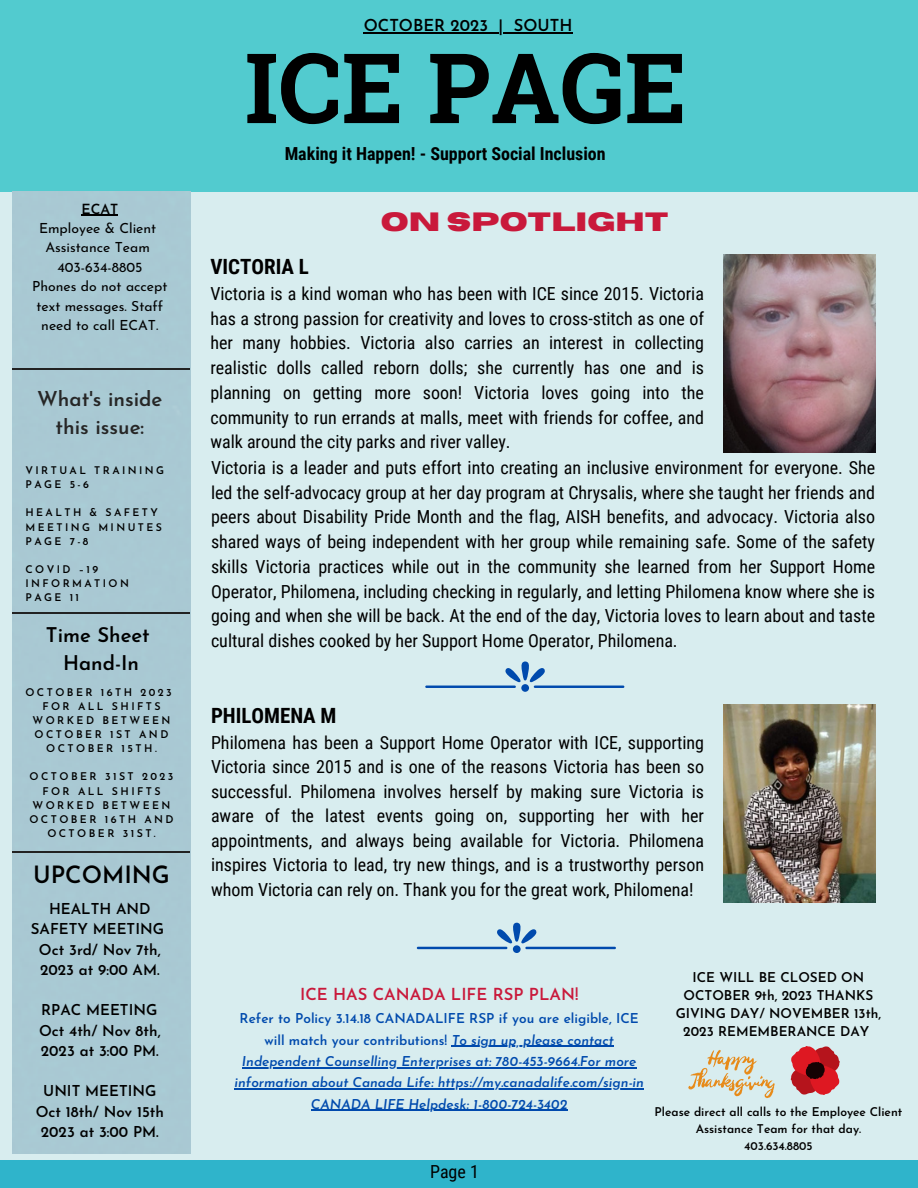
<style>
.page{position:relative;width:918px;height:1188px;background:#fff}
.page>*{position:absolute;margin:0;border:0;box-sizing:border-box;transform-origin:0 0}
.t1{font:700 97.2px "Roboto Slab";color:#000}
.t2{font:700 26.4px "Horizon";color:#c9193b}
.t3{font:600 23.7px "Josefin Sans";color:#000}
.t4{font:700 21px "Roboto Condensed";color:#000}
.t5{font:600 20.55px "Josefin Sans";color:#262626}
.t6{font:600 20.25px "Josefin Sans";color:#000}
.t7{font:18px/24.8px "Roboto Condensed";color:#000;text-align:justify}
.t8{font:700 18px "Roboto Condensed";color:#000}
.t9{font:600 16.65px "Josefin Sans";color:#c9193b}
.t10{font:600 16.5px "Josefin Sans";color:#000}
.t11{font:16.5px "Roboto Condensed";color:#000}
.t12{font:600 15px/20.2px "Josefin Sans";color:#000;text-align:center}
.t13{font:13.95px/19.4px "Josefin Sans";color:#000;text-align:center}
.t14{font:600 13.95px "Josefin Sans";color:#000}
.t15{font:italic 600 13.5px/21.5px "Josefin Sans";color:#004aad;text-align:center}
.t16{font:600 13.5px/18px "Josefin Sans";color:#000;text-align:center}
.t17{font:600 12px/16.5px "Josefin Sans";color:#000;text-align:center}
.t18{font:600 11.7px "Josefin Sans";color:#000}
.t19{font:600 10.65px/14.1px "Josefin Sans";letter-spacing:.23em;color:#000;text-align:center}
.t20{font:600 10.5px/14.1px "Josefin Sans";letter-spacing:.23em;color:#000}
.s1{font-style:normal}
</style>
<div class="page">
<div style="left:0;top:192px;width:918px;height:996px;background:#d8edef"></div>
<div style="left:0;top:0;width:918px;height:192px;background:#52cbcf"></div>
<hr style="left:364px;top:33px;width:124px;height:1px;background:#000">
<svg style="left:488px;top:33px;width:26px;height:1px"></svg>
<hr style="left:514px;top:33px;width:59px;height:1px;background:#000">
<div style="left:13px;top:192px;width:177px;height:962px;background:#a9c9d3"></div>
<hr style="left:81px;top:214px;width:37px;height:2px;background:#000">
<hr style="left:13px;top:369px;width:177px;height:1px;background:#222">
<hr style="left:13px;top:613px;width:177px;height:1px;background:#222">
<hr style="left:13px;top:852px;width:177px;height:1px;background:#222">
<div style="left:0;top:1160px;width:918px;height:28px;background:#2fb4cb"></div>
<div style="left:513px;top:945px;width:8px;height:8px;background:#004aad;border-radius:50%"></div>
<svg style="left:497px;top:923px;width:40px;height:20px"></svg>
<hr style="left:417px;top:947px;width:90px;height:2px;background:#004aad">
<hr style="left:525px;top:947px;width:91px;height:2px;background:#004aad">
<hr style="left:452px;top:1046px;width:162px;height:1px;background:#004aad">
<hr style="left:242px;top:1067px;width:395px;height:1px;background:#004aad">
<hr style="left:235px;top:1089px;width:409px;height:1px;background:#004aad">
<hr style="left:311px;top:1110px;width:257px;height:1px;background:#004aad">
<div style="left:521px;top:684px;width:8px;height:8px;background:#004aad;border-radius:50%"></div>
<svg style="left:505px;top:661px;width:40px;height:21px"></svg>
<hr style="left:425px;top:686px;width:91px;height:2px;background:#004aad">
<hr style="left:534px;top:686px;width:90px;height:2px;background:#004aad">
<svg style="left:688px;top:1050px;width:87px;height:48px"></svg>
<img style="left:723px;top:255px;width:152px;height:198px">
<img style="left:723px;top:705px;width:152px;height:198px">
<svg style="left:790px;top:1046px;width:50px;height:49px"></svg>
<p class="t14" style="left:81px;top:203px;width:38px">ECAT</p>
<p class="t13" style="left:39px;top:220px;width:119px">Employee &amp; Client</p>
<p class="t13" style="left:45px;top:239px;width:106px">Assistance Team</p>
<p class="t13" style="left:57px;top:259px;width:87px">403-634-8805</p>
<p class="t13" style="left:32px;top:278px;width:137px">Phones do not accept text messages. Staff need to call ECAT.</p>
<p class="t5" style="left:37px;top:391px;width:127px">What's inside</p>
<p class="t5" style="left:56px;top:419px;width:90px">this issue:</p>
<p class="t20" style="left:25px;top:465px;width:140px">VIRTUAL TRAINING</p>
<p class="t20" style="left:25px;top:479px;width:65px">PAGE 5-6</p>
<p class="t20" style="left:25px;top:507px;width:134px">HEALTH &amp; SAFETY</p>
<p class="t20" style="left:25px;top:521px;width:138px">MEETING MINUTES<br>PAGE 7-8</p>
<p class="t20" style="left:25px;top:563px;width:105px">COVID –19<br>INFORMATION</p>
<p class="t20" style="left:25px;top:591px;width:55px">PAGE 11</p>
<p class="t6" style="left:46px;top:626px;width:105px">Time Sheet</p>
<p class="t6" style="left:63px;top:655px;width:78px">Hand-In</p>
<p class="t19" style="left:25px;top:686px;width:148px">OCTOBER 16TH 2023</p>
<p class="t19" style="left:33px;top:700px;width:139px">FOR ALL SHIFTS<br>WORKED BETWEEN<br>OCTOBER 1ST AND<br>OCTOBER 15TH.</p>
<p class="t19" style="left:29px;top:771px;width:146px">OCTOBER 31ST 2023<br>FOR ALL SHIFTS<br>WORKED BETWEEN<br>OCTOBER 16TH AND<br>OCTOBER 31ST.</p>
<p class="t3" style="left:33px;top:865px;width:138px">UPCOMING</p>
<p class="t12" style="left:31px;top:900px;width:135px">HEALTH AND<br>SAFETY MEETING</p>
<p class="t12" style="left:39px;top:941px;width:123px;text-align:left">Oct 3rd/ Nov 7th,<br>2023 at 9:00 AM.</p>
<p class="t12" style="left:39px;top:1001px;width:123px;text-align:left">RPAC MEETING<br>Oct 4th/ Nov 8th,<br>2023 at 3:00 PM.</p>
<p class="t12" style="left:43px;top:1082px;width:115px">UNIT MEETING</p>
<p class="t12" style="left:36px;top:1103px;width:130px">Oct 18th/ Nov 15th<br>2023 at 3:00 PM.</p>
<p class="t10" style="left:364px;top:19px;width:210px">OCTOBER 2023 | SOUTH</p>
<p class="t1" style="left:245px;top:21px;width:443px">ICE PAGE</p>
<p class="t8" style="left:285px;top:144px;width:323px">Making it Happen! - Support Social Inclusion</p>
<p class="t2" style="left:381px;top:209px;width:289px">ON SPOTLIGHT</p>
<p class="t4" style="left:210px;top:254px;width:100px">VICTORIA L</p>
<p class="t7" style="left:210px;top:281px;width:495px">Victoria is a kind woman who has been with ICE since 2015. Victoria has a strong passion for creativity and loves to cross-stitch as one of her many hobbies. Victoria also carries an interest in collecting realistic dolls called reborn dolls; she currently has one and is planning on getting more soon! Victoria loves going into the community to run errands at malls, meet with friends for coffee, and walk around the city parks and river valley.</p>
<p class="t7" style="left:211px;top:455px;width:666px">Victoria is a leader and puts effort into creating an inclusive environment for everyone. She led the self-advocacy group at her day program at Chrysalis, where she taught her friends and peers about Disability Pride Month and the flag, AISH benefits, and advocacy. Victoria also shared ways of being independent with her group while remaining safe. Some of the safety skills Victoria practices while out in the community she learned from her Support Home Operator, Philomena, including checking in regularly, and letting Philomena know where she is going and when she will be back. At the end of the day, Victoria loves to learn about and taste cultural dishes cooked by her Support Home Operator, Philomena.</p>
<p class="t4" style="left:211px;top:704px;width:127px">PHILOMENA M</p>
<p class="t7" style="left:211px;top:730px;width:495px">Philomena has been a Support Home Operator with ICE, supporting Victoria since 2015 and is one of the reasons Victoria has been so successful. Philomena involves herself by making sure Victoria is aware of the latest events going on, supporting her with her appointments, and always being available for Victoria. Philomena inspires Victoria to lead, try new things, and is a trustworthy person whom Victoria can rely on. Thank you for the great work, Philomena!</p>
<p class="t9" style="left:300px;top:987px;width:280px">ICE HAS CANADA LIFE RSP PLAN!</p>
<p class="t15" style="left:235px;top:1009px;width:411px"><span class="s1">Refer to Policy 3.14.18 CANADALIFE RSP if you are eligible, ICE will match your contributions!</span> To sign up, please contact Independent Counselling Enterprises at: 780-453-9664.For more information about Canada Life: https://my.canadalife.com/sign-in CANADA LIFE Helpdesk: 1-800-724-3402</p>
<p class="t7" style="left:430px;top:1159px;width:50px">Page 1</p>
<p class="t11" style="left:417px;top:1163px;width:46px">Page 1</p>
<p class="t16" style="left:676px;top:969px;width:207px">ICE WILL BE CLOSED ON<br>OCTOBER 9th, 2023 THANKS<br>GIVING DAY/ NOVEMBER 13th,<br>2023 REMEMBERANCE DAY</p>
<p class="t17" style="left:655px;top:1105px;width:249px">Please direct all calls to the Employee Client<br>Assistance Team for that day.</p>
<p class="t18" style="left:744px;top:1142px;width:70px">403.634.8805</p>
</div>
